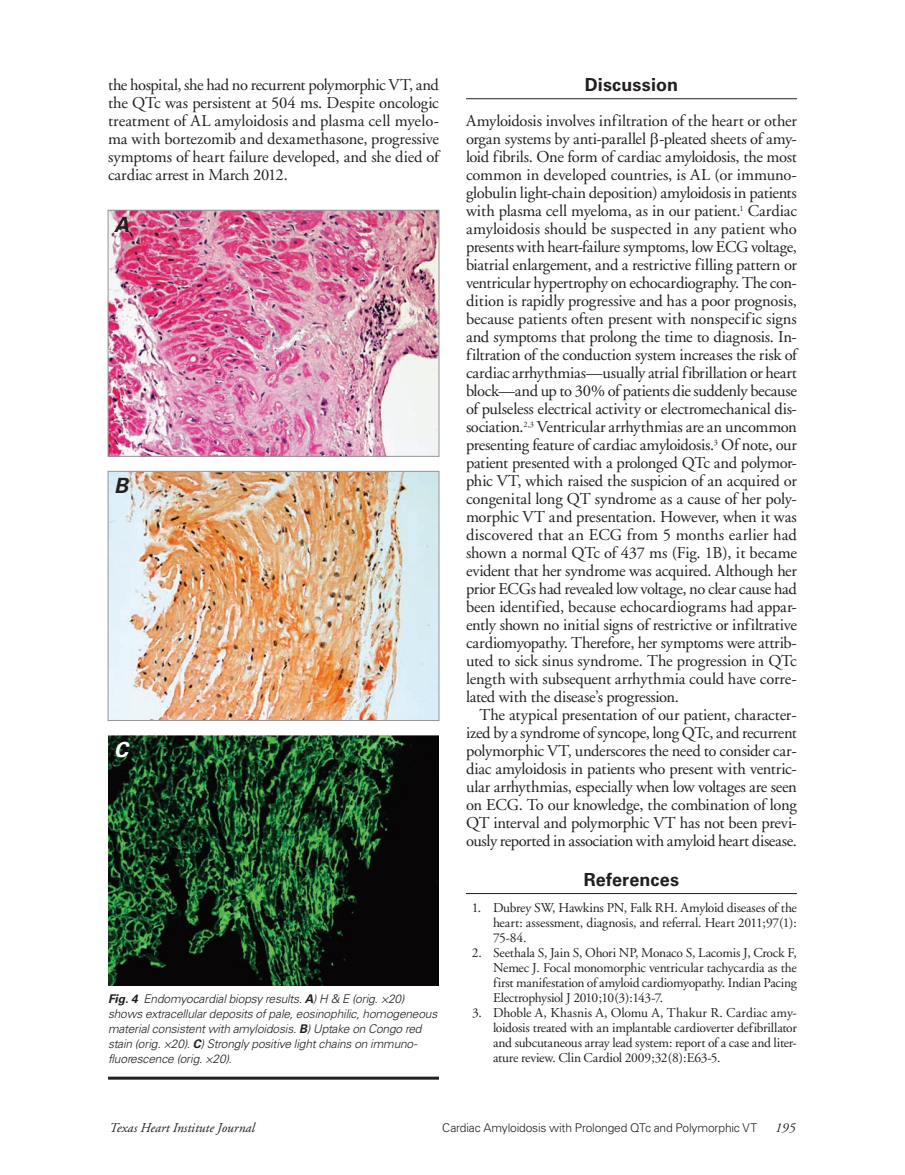
<style>
.page{position:relative;width:905px;height:1175px;background:#fff}
.page>*{position:absolute;margin:0;border:0;box-sizing:border-box;transform-origin:0 0}
.t1{font:italic 700 21px "Univers LT";color:#231f20}
.t2{font:italic 700 21px "Univers LT";color:#fff}
.t3{font:700 18px "Univers LT";letter-spacing:.01em;color:#231f20}
.t4{font:16.5px/18px "Adobe Garamond";letter-spacing:-.015em;color:#231f20;text-align:justify}
.t5{font:13.5px/15px "Adobe Garamond";letter-spacing:-.015em;color:#231f20;text-align:justify}
.t6{font:italic 13.5px "Adobe Garamond";color:#231f20}
.t7{font:italic 300 12px/15px "Univers LT";letter-spacing:-.015em;color:#231f20}
.t8{font:300 12px "Univers LT";letter-spacing:-.015em;color:#231f20}
.s1{font-weight:700}
</style>
<div class="page">
<hr style="left:466px;top:98px;width:330px;height:1px;background:#231f20">
<hr style="left:466px;top:893px;width:330px;height:1px;background:#231f20">
<img style="left:110px;top:212px;width:327px;height:243px">
<div style="left:108px;top:210px;width:331px;height:247px;border:1px solid #939598"></div>
<img style="left:110px;top:473px;width:327px;height:246px">
<div style="left:108px;top:471px;width:331px;height:250px;border:1px solid #939598"></div>
<img style="left:108px;top:735px;width:331px;height:250px">
<hr style="left:108px;top:1076px;width:331px;height:3px;background:#231f20">
<p class="t4" style="left:108px;top:76px;width:332px">the hospital, she had no recurrent polymorphic VT, and the QTc was persistent at 504 ms. Despite oncologic treatment of AL amyloidosis and plasma cell myelo&shy;ma with bortezomib and dexamethasone, progressive symptoms of heart failure developed, and she died of cardiac arrest in March 2012.</p>
<p class="t3" style="left:585px;top:74px;width:95px">Discussion</p>
<p class="t4" style="left:466px;top:112px;width:332px">Amyloidosis involves infiltration of the heart or other organ systems by anti-parallel -pleated sheets of amy&shy;loid fibrils. One form of cardiac amyloidosis, the most common in developed countries, is AL (or immuno&shy;globulin light-chain deposition) amyloidosis in patients with plasma cell myeloma, as in our patient.<sup>1</sup> Cardiac amyloidosis should be suspected in any patient who presents with heart-failure symptoms, low ECG voltage, biatrial enlargement, and a restrictive filling pattern or ventricular hypertrophy on echocardiography. The con&shy;dition is rapidly progressive and has a poor prognosis, because patients often present with nonspecific signs and symptoms that prolong the time to diagnosis. In&shy;filtration of the conduction system increases the risk of cardiac arrhythmias—usually atrial fibrillation or heart block—and up to 30% of patients die suddenly because of pulseless electrical activity or electromechanical dis&shy;sociation.<sup>2,3</sup> Ventricular arrhythmias are an uncommon presenting feature of cardiac amyloidosis.<sup>3</sup> Of note, our patient presented with a prolonged QTc and polymor&shy;phic VT, which raised the suspicion of an acquired or congenital long QT syndrome as a cause of her poly&shy;morphic VT and presentation. However, when it was discovered that an ECG from 5 months earlier had shown a normal QTc of 437 ms (Fig. 1B), it became evident that her syndrome was acquired. Although her prior ECGs had revealed low voltage, no clear cause had been identified, because echocardiograms had appar&shy;ently shown no initial signs of restrictive or infiltrative cardiomyopathy. Therefore, her symptoms were attrib&shy;uted to sick sinus syndrome. The progression in QTc length with subsequent arrhythmia could have corre&shy;lated with the disease’s progression.</p>
<p class="t4" style="left:466px;top:706px;width:332px;text-indent:13px">The atypical presentation of our patient, character&shy;ized by a syndrome of syncope, long QTc, and recurrent polymorphic VT, underscores the need to consider car&shy;diac amyloidosis in patients who present with ventric&shy;ular arrhythmias, especially when low voltages are seen on ECG. To our knowledge, the combination of long QT interval and polymorphic VT has not been previ&shy;ously reported in association with amyloid heart disease.</p>
<p class="t3" style="left:583px;top:869px;width:97px">References</p>
<p class="t5" style="left:493px;top:900px;width:305px;text-indent:-21px">1. Dubrey SW, Hawkins PN, Falk RH. Amyloid diseases of the heart: assessment, diagnosis, and referral. Heart 2011;97(1):<br>75-84.</p>
<p class="t5" style="left:493px;top:945px;width:305px;text-indent:-21px">2. Seethala S, Jain S, Ohori NP, Monaco S, Lacomis J, Crock F, Nemec J. Focal monomorphic ventricular tachycardia as the first manifestation of amyloid cardiomyopathy. Indian Pacing Electrophysiol J 2010;10(3):143-7.</p>
<p class="t5" style="left:493px;top:1005px;width:305px;text-indent:-21px">3. Dhoble A, Khasnis A, Olomu A, Thakur R. Cardiac amy&shy;loidosis treated with an implantable cardioverter defibrillator and subcutaneous array lead system: report of a case and liter&shy;ature review. Clin Cardiol 2009;32(8):E63-5.</p>
<p class="t1" style="left:114px;top:212px;width:17px">A</p>
<p class="t1" style="left:114px;top:473px;width:16px">B</p>
<p class="t2" style="left:114px;top:737px;width:16px">C</p>
<p class="t7" style="left:108px;top:991px;width:331px"><span class="s1">Fig. 4</span> Endomyocardial biopsy results. <span class="s1">A</span>) H &amp; E (orig. ×20) shows extracellular deposits of pale, eosinophilic, homogeneous material consistent with amyloidosis. <span class="s1">B</span>) Uptake on Congo red stain (orig. ×20). <span class="s1">C</span>) Strongly positive light chains on immuno&shy;fluorescence (orig. ×20).</p>
<p class="t6" style="left:110px;top:1120px;width:147px">Texas Heart Institute Journal</p>
<p class="t8" style="left:442px;top:1120px;width:316px">Cardiac Amyloidosis with Prolonged QTc and Polymorphic VT</p>
<p class="t6" style="left:775px;top:1120px;width:22px">195</p>
</div>
